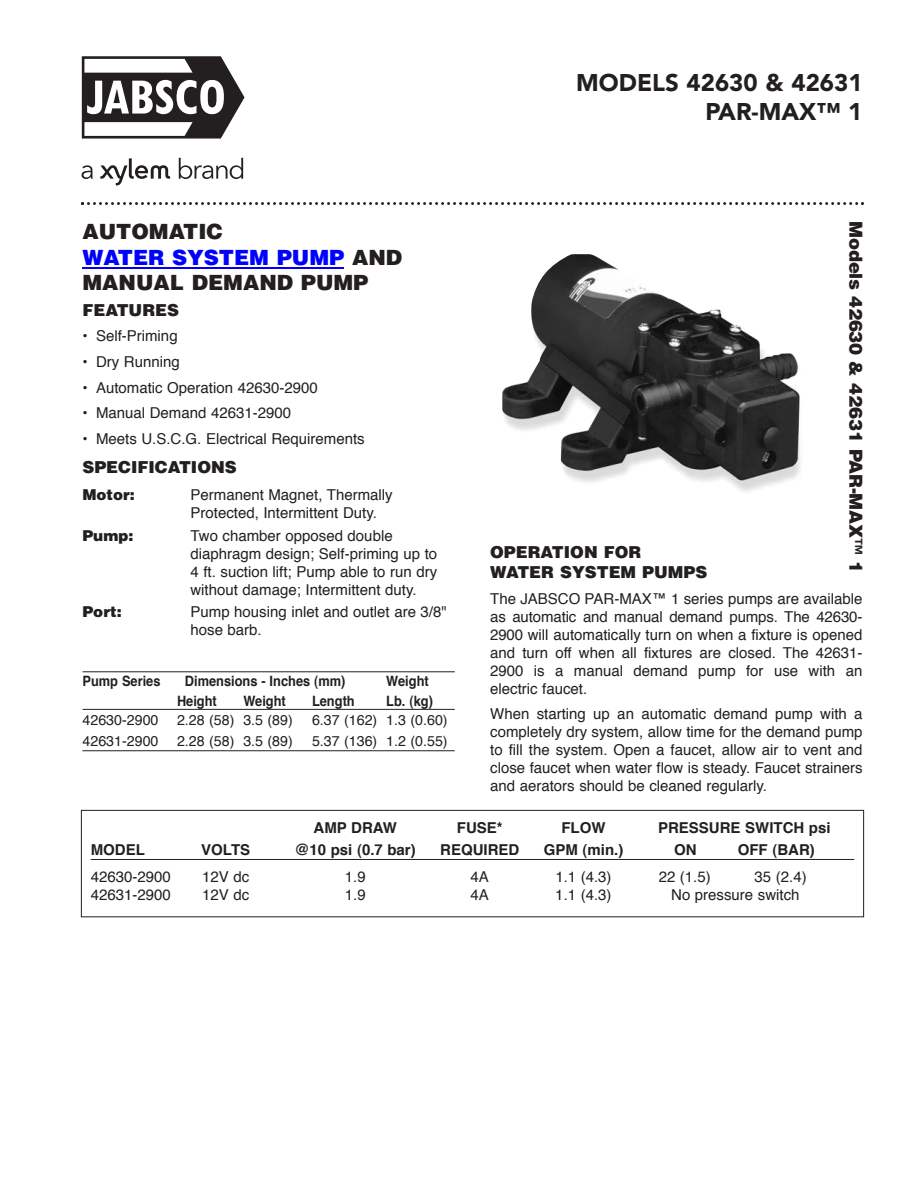
<style>
.page{position:relative;width:918px;height:1188px;background:#fff}
.page>*{position:absolute;margin:0;border:0;box-sizing:border-box;transform-origin:0 0}
.t1{font:900 24px/28.8px "Avenir";color:#231f20;text-align:right}
.t2{font:900 21px/25.2px "Helvetica";color:#231f20}
.t3{font:900 18px "Helvetica";letter-spacing:-.015em;color:#231f20}
.t4{font:900 16.5px/19.8px "Helvetica";color:#231f20}
.t5{font:15px/18px "Helvetica";color:#231f20}
.t6{font:700 15px "Helvetica";color:#231f20}
.t7{font:900 15px "Helvetica";color:#231f20}
.t8{font:14.25px "Helvetica";color:#231f20}
.t9{font:700 14.25px "Helvetica";color:#231f20;scale:.9 1}
.s1{color:#00f}
.s2{font-weight:700}
</style>
<div class="page">
<hr style="left:82px;top:268px;width:262px;height:1px;background:#00f">
<hr style="left:82px;top:671px;width:373px;height:1px;background:#231f20">
<hr style="left:82px;top:709px;width:373px;height:1px;background:#231f20">
<hr style="left:82px;top:750px;width:373px;height:1px;background:#231f20">
<img style="left:502px;top:254px;width:299px;height:238px">
<div style="left:81px;top:810px;width:783px;height:107px;border:1px solid #231f20"></div>
<hr style="left:91px;top:859px;width:763px;height:1px;background:#231f20">
<svg style="left:82px;top:56px;width:163px;height:83px"></svg>
<svg style="left:82px;top:165px;width:11px;height:14px"></svg>
<svg style="left:179px;top:158px;width:64px;height:21px"></svg>
<svg style="left:100px;top:158px;width:70px;height:27px"></svg>
<svg style="left:81px;top:202px;width:783px;height:3px"></svg>
<h2 class="t2" style="left:82px;top:220px;width:321px">AUTOMATIC<br><span class="s1">WATER SYSTEM PUMP</span> AND<br>MANUAL DEMAND PUMP</h2>
<p class="t4" style="left:82px;top:300px;width:98px">FEATURES</p>
<p class="t5" style="left:82px;top:328px;width:97px"><span class="s2">•</span> Self-Priming</p>
<p class="t5" style="left:82px;top:354px;width:99px"><span class="s2">•</span> Dry Running</p>
<p class="t5" style="left:82px;top:380px;width:237px"><span class="s2">•</span> Automatic Operation 42630-2900</p>
<p class="t5" style="left:82px;top:405px;width:210px"><span class="s2">•</span> Manual Demand 42631-2900</p>
<p class="t5" style="left:82px;top:431px;width:284px">• Meets U.S.C.G. Electrical Requirements</p>
<p class="t4" style="left:82px;top:458px;width:156px">SPECIFICATIONS</p>
<p class="t7" style="left:82px;top:486px;width:54px">Motor:</p>
<p class="t5" style="left:190px;top:487px;width:204px">Permanent Magnet, Thermally<br>Protected, Intermittent Duty.</p>
<p class="t7" style="left:82px;top:527px;width:52px">Pump:</p>
<p class="t5" style="left:190px;top:527px;width:248px">Two chamber opposed double diaphragm design; Self-priming up to 4 ft. suction lift; Pump able to run dry without damage; Intermittent duty.</p>
<p class="t7" style="left:82px;top:603px;width:41px">Port:</p>
<p class="t5" style="left:190px;top:604px;width:258px">Pump housing inlet and outlet are 3/8" hose barb.</p>
<p class="t9" style="left:83px;top:675px;width:88px">Pump Series</p>
<p class="t9" style="left:185px;top:675px;width:180px">Dimensions - Inches (mm)</p>
<p class="t9" style="left:386px;top:675px;width:49px">Weight</p>
<p class="t9" style="left:177px;top:695px;width:46px">Height</p>
<p class="t9" style="left:243px;top:695px;width:49px">Weight</p>
<p class="t9" style="left:312px;top:695px;width:49px">Length</p>
<p class="t9" style="left:386px;top:695px;width:53px">Lb. (kg)</p>
<p class="t8" style="left:82px;top:714px;width:78px">42630-2900</p>
<p class="t8" style="left:177px;top:714px;width:117px">2.28 (58) 3.5 (89)</p>
<p class="t8" style="left:312px;top:714px;width:137px">6.37 (162) 1.3 (0.60)</p>
<p class="t8" style="left:82px;top:735px;width:78px">42631-2900</p>
<p class="t8" style="left:177px;top:735px;width:117px">2.28 (58) 3.5 (89)</p>
<p class="t8" style="left:312px;top:735px;width:137px">5.37 (136) 1.2 (0.55)</p>
<h1 class="t1" style="left:576px;top:71px;width:288px">MODELS 42630 &amp; 42631<br>PAR-MAX™ 1</h1>
<p class="t3" style="left:866px;top:221px;width:353px;rotate:90deg">Models 42630 &amp; 42631 PAR-MAX™ 1</p>
<p class="t4" style="left:490px;top:543px;width:219px">OPERATION FOR<br>WATER SYSTEM PUMPS</p>
<p class="t5" style="left:490px;top:590px;width:374px;text-align:justify">The JABSCO PAR-MAX™ 1 series pumps are available as automatic and manual demand pumps. The 42630- 2900 will automatically turn on when a fixture is opened and turn off when all fixtures are closed. The 42631- 2900 is a manual demand pump for use with an electric faucet.</p>
<p class="t5" style="left:490px;top:706px;width:374px;text-align:justify">When starting up an automatic demand pump with a completely dry system, allow time for the demand pump to fill the system. Open a faucet, allow air to vent and close faucet when water flow is steady. Faucet strainers and aerators should be cleaned regularly.</p>
<p class="t6" style="left:314px;top:822px;width:85px">AMP DRAW</p>
<p class="t6" style="left:457px;top:822px;width:47px">FUSE*</p>
<p class="t6" style="left:561px;top:822px;width:46px">FLOW</p>
<p class="t6" style="left:658px;top:822px;width:174px">PRESSURE SWITCH psi</p>
<p class="t6" style="left:91px;top:843px;width:56px">MODEL</p>
<p class="t6" style="left:201px;top:843px;width:50px">VOLTS</p>
<p class="t6" style="left:295px;top:843px;width:122px">@10 psi (0.7 bar)</p>
<p class="t6" style="left:440px;top:843px;width:81px">REQUIRED</p>
<p class="t6" style="left:544px;top:843px;width:81px">GPM (min.)</p>
<p class="t6" style="left:674px;top:843px;width:24px">ON</p>
<p class="t6" style="left:738px;top:843px;width:79px">OFF (BAR)</p>
<p class="t5" style="left:91px;top:869px;width:82px">42630-2900</p>
<p class="t5" style="left:202px;top:869px;width:49px">12V dc</p>
<p class="t5" style="left:345px;top:869px;width:22px">1.9</p>
<p class="t5" style="left:471px;top:869px;width:20px">4A</p>
<p class="t5" style="left:555px;top:869px;width:58px">1.1 (4.3)</p>
<p class="t5" style="left:659px;top:869px;width:54px">22 (1.5)</p>
<p class="t5" style="left:755px;top:869px;width:54px">35 (2.4)</p>
<p class="t5" style="left:91px;top:887px;width:82px">42631-2900</p>
<p class="t5" style="left:202px;top:887px;width:49px">12V dc</p>
<p class="t5" style="left:345px;top:887px;width:22px">1.9</p>
<p class="t5" style="left:471px;top:887px;width:20px">4A</p>
<p class="t5" style="left:555px;top:887px;width:58px">1.1 (4.3)</p>
<p class="t5" style="left:671px;top:887px;width:130px">No pressure switch</p>
</div>
